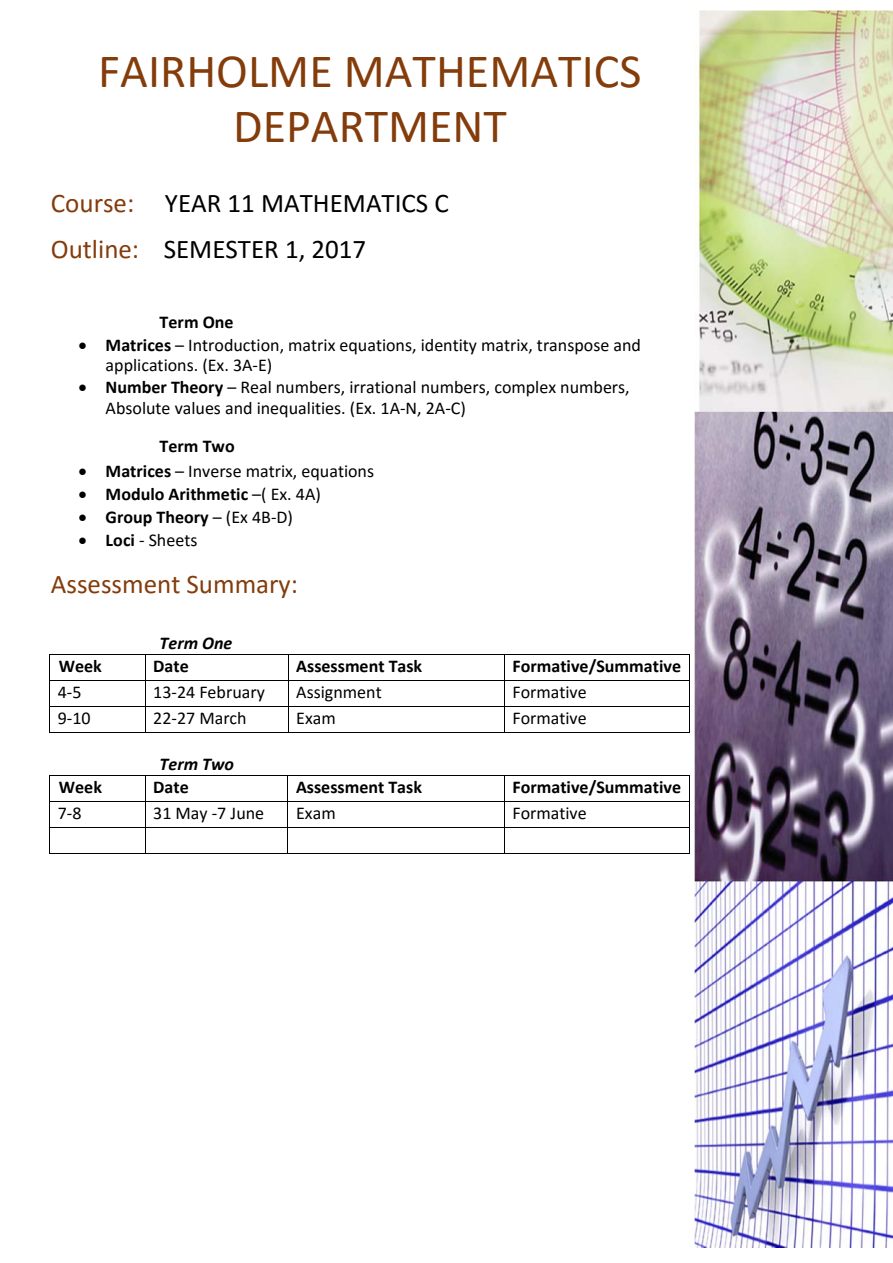
<style>
.page{position:relative;width:893px;height:1263px;background:#fff}
.page>*{position:absolute;margin:0;border:0;box-sizing:border-box;transform-origin:0 0}
.t1{font:48px/55.7px "Calibri";color:#843c0b;text-align:center}
.t2{font:27px/46.2px "Calibri";color:#000}
.t3{font:27px "Calibri";color:#843c0b}
.t4{font:18px/20.9px "Calibri";color:#000}
.t5{font:700 18px "Calibri";color:#000}
.t6{font:italic 700 18px "Calibri";color:#000}
.s1{color:#843c0b}
.s2{font-weight:700}
.s3{font-weight:400}
</style>
<div class="page">
<hr style="left:49px;top:654px;width:641px;height:1px;background:#000">
<hr style="left:49px;top:680px;width:641px;height:1px;background:#000">
<hr style="left:49px;top:706px;width:641px;height:1px;background:#000">
<svg style="left:49px;top:655px;width:1px;height:77px"></svg>
<hr style="left:49px;top:732px;width:96px;height:1px;background:#000">
<svg style="left:145px;top:655px;width:1px;height:77px"></svg>
<hr style="left:145px;top:732px;width:143px;height:1px;background:#000">
<svg style="left:288px;top:655px;width:1px;height:78px"></svg>
<hr style="left:289px;top:732px;width:215px;height:1px;background:#000">
<svg style="left:504px;top:655px;width:1px;height:78px"></svg>
<hr style="left:505px;top:732px;width:184px;height:1px;background:#000">
<svg style="left:689px;top:655px;width:1px;height:78px"></svg>
<hr style="left:49px;top:775px;width:641px;height:1px;background:#000">
<hr style="left:49px;top:801px;width:641px;height:1px;background:#000">
<hr style="left:49px;top:827px;width:641px;height:1px;background:#000">
<svg style="left:49px;top:776px;width:1px;height:77px"></svg>
<hr style="left:49px;top:853px;width:96px;height:1px;background:#000">
<svg style="left:145px;top:776px;width:1px;height:77px"></svg>
<hr style="left:145px;top:853px;width:143px;height:1px;background:#000">
<hr style="left:288px;top:853px;width:216px;height:1px;background:#000">
<svg style="left:504px;top:776px;width:1px;height:78px"></svg>
<hr style="left:505px;top:853px;width:184px;height:1px;background:#000">
<svg style="left:689px;top:776px;width:1px;height:78px"></svg>
<img style="left:694px;top:10px;width:199px;height:1238px">
<p class="t1" style="left:98px;top:42px;width:545px">FAIRHOLME MATHEMATICS<br>DEPARTMENT</p>
<p class="t2" style="left:51px;top:179px;width:399px"><span class="s1">Course:</span> YEAR 11 MATHEMATICS C<br><span class="s1">Outline:</span> SEMESTER 1, 2017</p>
<p class="t5" style="left:160px;top:309px;width:75px">Term One</p>
<p class="t4" style="left:106px;top:334px;width:537px;text-indent:-27px">• <span class="s2">Matrices</span> – Introduction, matrix equations, identity matrix, transpose and applications. (Ex. 3A‐E)</p>
<p class="t4" style="left:106px;top:376px;width:526px;text-indent:-27px">• <span class="s2">Number Theory</span> – Real numbers, irrational numbers, complex numbers,<br>Absolute values and inequalities. (Ex. 1A‐N, 2A‐C)</p>
<p class="t5" style="left:160px;top:433px;width:77px">Term Two</p>
<p class="t4" style="left:79px;top:460px;width:297px">• <span class="s2">Matrices</span> – Inverse matrix, equations</p>
<p class="t5" style="left:79px;top:481px;width:244px">• Modulo Arithmetic <span class="s3">–( Ex. 4A)</span></p>
<p class="t5" style="left:79px;top:504px;width:216px">• Group Theory <span class="s3">– (Ex 4B‐D)</span></p>
<p class="t4" style="left:79px;top:529px;width:120px">• <span class="s2">Loci</span> ‐ Sheets</p>
<p class="t3" style="left:51px;top:565px;width:249px">Assessment Summary:</p>
<p class="t6" style="left:160px;top:630px;width:74px">Term One</p>
<p class="t5" style="left:59px;top:653px;width:45px">Week</p>
<p class="t5" style="left:153px;top:653px;width:37px">Date</p>
<p class="t5" style="left:296px;top:653px;width:127px">Assessment Task</p>
<p class="t5" style="left:512px;top:653px;width:170px">Formative/Summative</p>
<p class="t4" style="left:58px;top:681px;width:25px">4‐5</p>
<p class="t4" style="left:153px;top:681px;width:113px">13‐24 February</p>
<p class="t4" style="left:296px;top:681px;width:87px">Assignment</p>
<p class="t4" style="left:512px;top:681px;width:76px">Formative</p>
<p class="t4" style="left:58px;top:707px;width:34px">9‐10</p>
<p class="t4" style="left:153px;top:707px;width:95px">22‐27 March</p>
<p class="t4" style="left:296px;top:707px;width:41px">Exam</p>
<p class="t4" style="left:512px;top:707px;width:76px">Formative</p>
<p class="t6" style="left:160px;top:752px;width:76px">Term Two</p>
<p class="t5" style="left:59px;top:774px;width:45px">Week</p>
<p class="t5" style="left:153px;top:774px;width:37px">Date</p>
<p class="t5" style="left:296px;top:774px;width:127px">Assessment Task</p>
<p class="t5" style="left:512px;top:774px;width:170px">Formative/Summative</p>
<p class="t4" style="left:58px;top:802px;width:25px">7‐8</p>
<p class="t4" style="left:153px;top:802px;width:112px">31 May ‐7 June</p>
<p class="t4" style="left:296px;top:802px;width:41px">Exam</p>
<p class="t4" style="left:512px;top:802px;width:76px">Formative</p>
</div>
